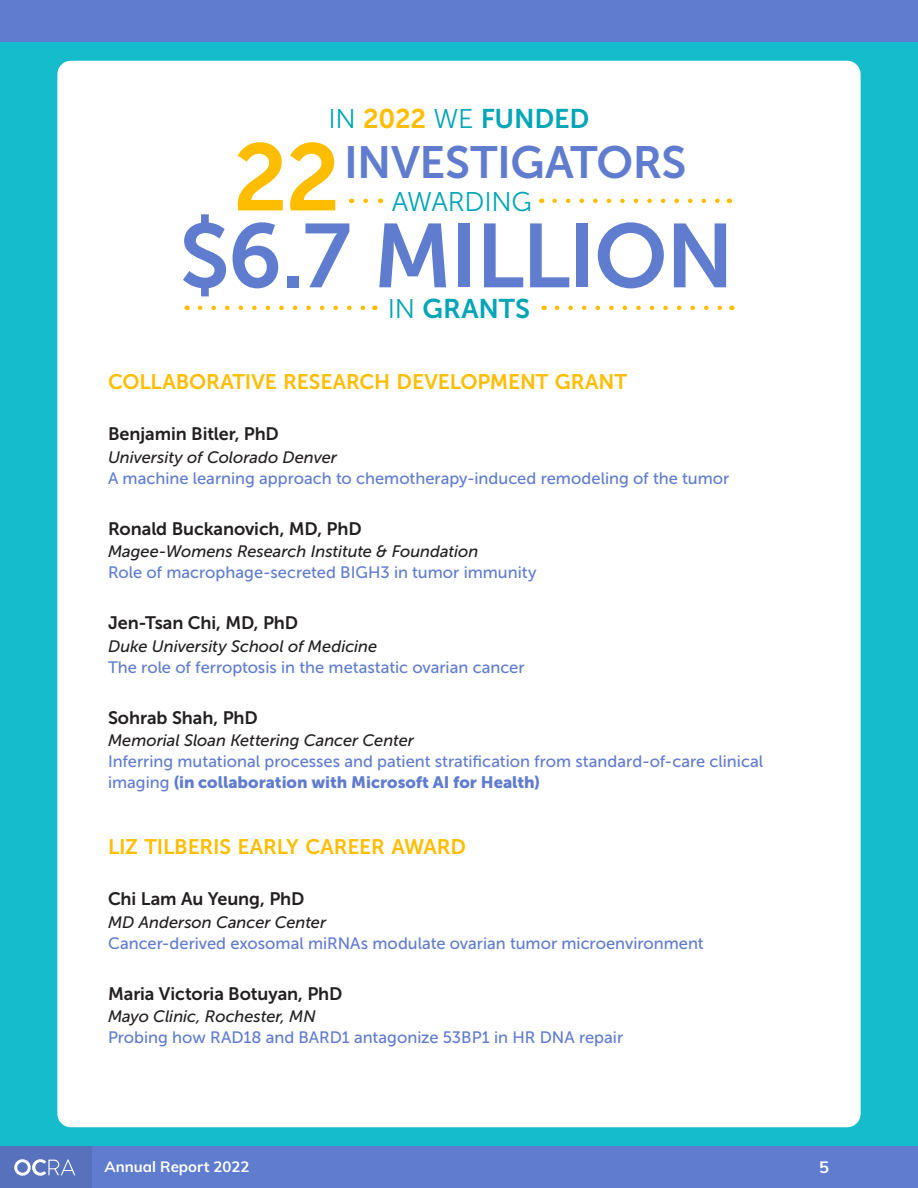
<style>
.page{position:relative;width:918px;height:1188px;background:#fff}
.page>*{position:absolute;margin:0;border:0;box-sizing:border-box;transform-origin:0 0}
.caps_text{font:94.5px "Museo Sans 700";color:#ffbd00}
.purple_caps{font:90px "Museo Sans 700";letter-spacing:-.025em;color:#607ccf}
.caps_text-2{font:45px "Museo Sans 700";letter-spacing:-.01em;color:#607ccf}
.caps_text-3{font:27px "Museo Sans 700";letter-spacing:-.01em;color:#00a5b6}
.caps_text-4{font:27px "Museo Sans 300";letter-spacing:-.01em;color:#00a5b6}
.Subhead{font:21px "Museo Sans 700";letter-spacing:-.005em;color:#ffbd00}
.Grantee_Name{font:18px "Museo Sans 700";letter-spacing:-.005em;color:#231f20}
.Grant_subject{font:16.5px/21px "Museo Sans 500";color:#607ccf}
.Grantee_affiliation{font:italic 16.5px "Museo Sans 500";color:#231f20}
.t1{font:700 16.5px "Muli";color:#fff}
.t2{font:700 15px "Muli";color:#fff}
.s1{font-family:"Museo Sans 300"}
.s2{color:#ffbd00}
.s3{font-family:"Museo Sans 900"}
</style>
<div class="page">
<div style="left:0;top:0;width:918px;height:1151px;background:#14bccc"></div>
<div style="left:0;top:1147px;width:918px;height:41px;background:#607ccf"></div>
<div style="left:0;top:1147px;width:91px;height:41px;background:#5771bd"></div>
<svg style="left:14px;top:1159px;width:61px;height:17px"></svg>
<div style="left:57px;top:61px;width:804px;height:1066px;background:#fff;border-radius:14px"></div>
<div style="left:0;top:0;width:918px;height:41px;background:#607ccf"></div>
<svg style="left:555px;top:199px;width:165px;height:4px"></svg>
<svg style="left:557px;top:306px;width:165px;height:4px"></svg>
<svg style="left:200px;top:306px;width:166px;height:4px"></svg>
<p class="caps_text-3" style="left:329px;top:104px;width:262px"><span class="s1">IN</span> <span class="s2">2022</span> <span class="s1">WE</span> FUNDED</p>
<p class="caps_text-2" style="left:344px;top:137px;width:344px">INVESTIGATORS</p>
<p class="caps_text-4" style="left:392px;top:187px;width:142px">AWARDING</p>
<p class="purple_caps" style="left:179px;top:206px;width:557px">$6.7 MILLION</p>
<p class="caps_text-3" style="left:388px;top:294px;width:144px"><span class="s1">IN</span> GRANTS</p>
<p class="caps_text" style="left:233px;top:125px;width:109px">22</p>
<p class="Subhead" style="left:108px;top:370px;width:521px">COLLABORATIVE RESEARCH DEVELOPMENT GRANT</p>
<p class="Grantee_Name" style="left:108px;top:424px;width:172px">Benjamin Bitler, PhD</p>
<p class="Grantee_affiliation" style="left:108px;top:448px;width:230px">University of Colorado Denver</p>
<p class="Grant_subject" style="left:108px;top:468px;width:623px">A machine learning approach to chemotherapy-induced remodeling of the tumor</p>
<p class="Grantee_Name" style="left:108px;top:519px;width:255px">Ronald Buckanovich, MD, PhD</p>
<p class="Grantee_affiliation" style="left:108px;top:543px;width:372px">Magee-Womens Research Institute &amp; Foundation</p>
<p class="Grant_subject" style="left:108px;top:562px;width:430px">Role of macrophage-secreted BIGH3 in tumor immunity</p>
<p class="Grantee_Name" style="left:108px;top:613px;width:192px">Jen-Tsan Chi, MD, PhD</p>
<p class="Grantee_affiliation" style="left:108px;top:637px;width:271px">Duke University School of Medicine</p>
<p class="Grant_subject" style="left:108px;top:657px;width:418px">The role of ferroptosis in the metastatic ovarian cancer</p>
<p class="Grantee_Name" style="left:108px;top:708px;width:151px">Sohrab Shah, PhD</p>
<p class="Grantee_affiliation" style="left:108px;top:732px;width:307px">Memorial Sloan Kettering Cancer Center</p>
<p class="Grant_subject" style="left:108px;top:751px;width:657px">Inferring mutational processes and patient stratification from standard-of-care clinical imaging <span class="s3">(in collaboration with Microsoft AI for Health)</span></p>
<p class="Subhead" style="left:108px;top:835px;width:359px">LIZ TILBERIS EARLY CAREER AWARD</p>
<p class="Grantee_Name" style="left:108px;top:889px;width:198px">Chi Lam Au Yeung, PhD</p>
<p class="Grantee_affiliation" style="left:108px;top:913px;width:220px">MD Anderson Cancer Center</p>
<p class="Grant_subject" style="left:108px;top:933px;width:597px">Cancer-derived exosomal miRNAs modulate ovarian tumor microenvironment</p>
<p class="Grantee_Name" style="left:108px;top:984px;width:236px">Maria Victoria Botuyan, PhD</p>
<p class="Grantee_affiliation" style="left:108px;top:1008px;width:209px">Mayo Clinic, Rochester, MN</p>
<p class="Grant_subject" style="left:108px;top:1027px;width:517px">Probing how RAD18 and BARD1 antagonize 53BP1 in HR DNA repair</p>
<p class="t2" style="left:105px;top:1156px;width:146px">Annual Report 2022</p>
<p class="t1" style="left:819px;top:1155px;width:11px">5</p>
</div>
